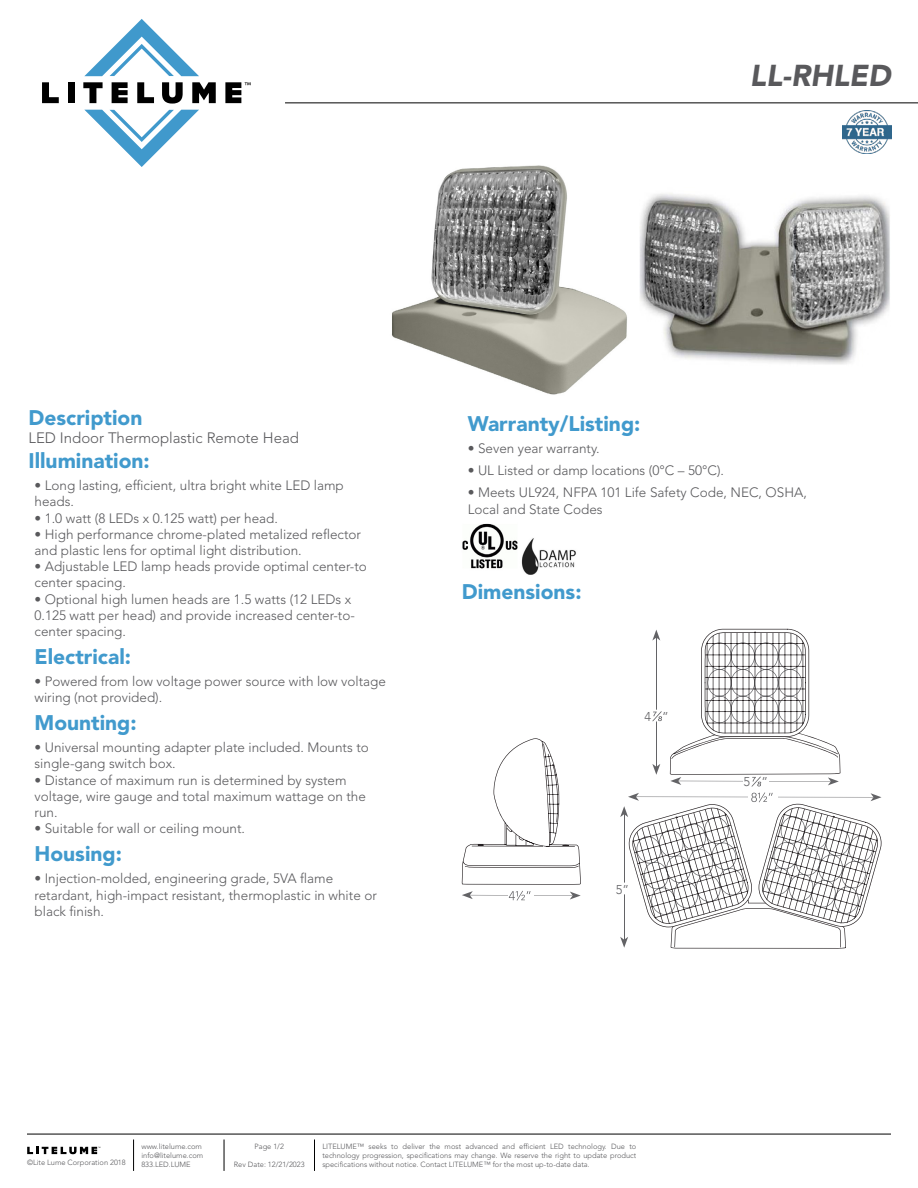
<style>
.page{position:relative;width:918px;height:1188px;background:#fff}
.page>*{position:absolute;margin:0;border:0;box-sizing:border-box;transform-origin:0 0}
.t1{font:italic 900 30px "Avenir LT Std";color:#59595c}
.t2{font:900 21px "Avenir LT Std";color:#419acd}
.t3{font:300 15px "Avenir LT Std";color:#59595c}
.t4{font:300 13.5px/16.2px "Avenir LT Std";color:#59595c}
.t5{font:300 12.9px "Avenir";color:#636366}
.t6{font:300 7.5px/9px "Avenir LT Std";color:#59595c;text-align:justify}
</style>
<div class="page">
<hr style="left:27px;top:1134px;width:864px;height:1px;background:#000">
<hr style="left:285px;top:103px;width:633px;height:1px;background:#000">
<hr style="left:133px;top:1140px;width:1px;height:31px;background:#000">
<hr style="left:224px;top:1140px;width:1px;height:31px;background:#000">
<hr style="left:314px;top:1140px;width:1px;height:31px;background:#000">
<svg style="left:27px;top:1147px;width:73px;height:7px"></svg>
<svg style="left:42px;top:82px;width:17px;height:21px"></svg>
<div style="left:68px;top:82px;width:7px;height:21px;background:#000"></div>
<svg style="left:83px;top:82px;width:20px;height:21px"></svg>
<svg style="left:112px;top:82px;width:16px;height:21px"></svg>
<svg style="left:137px;top:82px;width:17px;height:21px"></svg>
<svg style="left:162px;top:82px;width:21px;height:22px"></svg>
<svg style="left:192px;top:82px;width:24px;height:21px"></svg>
<svg style="left:84px;top:19px;width:115px;height:57px"></svg>
<svg style="left:85px;top:110px;width:114px;height:57px"></svg>
<svg style="left:225px;top:82px;width:26px;height:21px"></svg>
<img style="left:462px;top:523px;width:56px;height:46px">
<img style="left:521px;top:538px;width:55px;height:36px">
<hr style="left:470px;top:895px;width:103px;height:1px;background:#636366">
<svg style="left:462px;top:891px;width:11px;height:8px"></svg>
<svg style="left:570px;top:892px;width:11px;height:8px"></svg>
<div style="left:509px;top:891px;width:25px;height:13px;background:#fff"></div>
<svg style="left:509px;top:891px;width:22px;height:10px"></svg>
<svg style="left:462px;top:738px;width:119px;height:147px"></svg>
<svg style="left:620px;top:792px;width:262px;height:157px"></svg>
<svg style="left:652px;top:629px;width:188px;height:157px"></svg>
<img style="left:640px;top:193px;width:250px;height:172px">
<img style="left:392px;top:165px;width:235px;height:230px">
<img style="left:842px;top:110px;width:49px;height:43px">
<h1 class="t1" style="left:750px;top:57px;width:143px">LL-RHLED</h1>
<h2 class="t2" style="left:29px;top:405px;width:115px">Description</h2>
<p class="t3" style="left:29px;top:429px;width:272px">LED Indoor Thermoplastic Remote Head</p>
<h2 class="t2" style="left:29px;top:448px;width:123px">Illumination:</h2>
<p class="t4" style="left:35px;top:477px;width:311px">• Long lasting, efficient, ultra bright white LED lamp heads.</p>
<p class="t4" style="left:35px;top:510px;width:245px">• 1.0 watt (8 LEDs x 0.125 watt) per head.</p>
<p class="t4" style="left:35px;top:526px;width:328px">• High performance chrome-plated metalized reflector and plastic lens for optimal light distribution.</p>
<p class="t4" style="left:35px;top:558px;width:334px">• Adjustable LED lamp heads provide optimal center-to center spacing.</p>
<p class="t4" style="left:35px;top:591px;width:322px">• Optional high lumen heads are 1.5 watts (12 LEDs x<br>0.125 watt per head) and provide increased center-to&shy;center spacing.</p>
<h2 class="t2" style="left:35px;top:644px;width:98px">Electrical:</h2>
<p class="t4" style="left:35px;top:673px;width:353px">• Powered from low voltage power source with low voltage wiring (not provided).</p>
<h2 class="t2" style="left:35px;top:710px;width:104px">Mounting:</h2>
<p class="t4" style="left:35px;top:740px;width:336px">• Universal mounting adapter plate included. Mounts to single-gang switch box.</p>
<p class="t4" style="left:35px;top:772px;width:333px">• Distance of maximum run is determined by system voltage, wire gauge and total maximum wattage on the run.</p>
<p class="t4" style="left:35px;top:821px;width:212px">• Suitable for wall or ceiling mount.</p>
<h2 class="t2" style="left:35px;top:841px;width:89px">Housing:</h2>
<p class="t4" style="left:35px;top:871px;width:344px">• Injection-molded, engineering grade, 5VA flame retardant, high-impact resistant, thermoplastic in white or black finish.</p>
<h2 class="t2" style="left:468px;top:411px;width:174px">Warranty/Listing:</h2>
<p class="t4" style="left:468px;top:440px;width:133px">• Seven year warranty.</p>
<p class="t4" style="left:468px;top:462px;width:258px">• UL Listed or damp locations (0°C – 50°C).</p>
<p class="t4" style="left:468px;top:485px;width:341px">• Meets UL924, NFPA 101 Life Safety Code, NEC, OSHA,<br>Local and State Codes</p>
<h2 class="t2" style="left:462px;top:579px;width:121px">Dimensions:</h2>
<p class="t5" style="left:644px;top:709px;width:26px">4 ”</p>
<p class="t5" style="left:616px;top:882px;width:15px">5”</p>
<p class="t5" style="left:744px;top:774px;width:26px">5 ”</p>
<p class="t6" style="left:141px;top:1142px;width:63px;text-align:left">www.litelume.com info@litelume.com<br>833.LED.LUME</p>
<p class="t6" style="left:255px;top:1142px;width:31px">Page 1/2</p>
<p class="t6" style="left:27px;top:1158px;width:100px">©Lite Lume Corporation 2018</p>
<p class="t6" style="left:234px;top:1160px;width:72px">Rev Date: 12/21/2023</p>
<p class="t6" style="left:322px;top:1142px;width:316px">LITELUME™ seeks to deliver the most advanced and efficient LED technology. Due to technology progression, specifications may change. We reserve the right to update product specifications without notice. Contact LITELUME™ for the most up-to-date data.</p>
</div>
